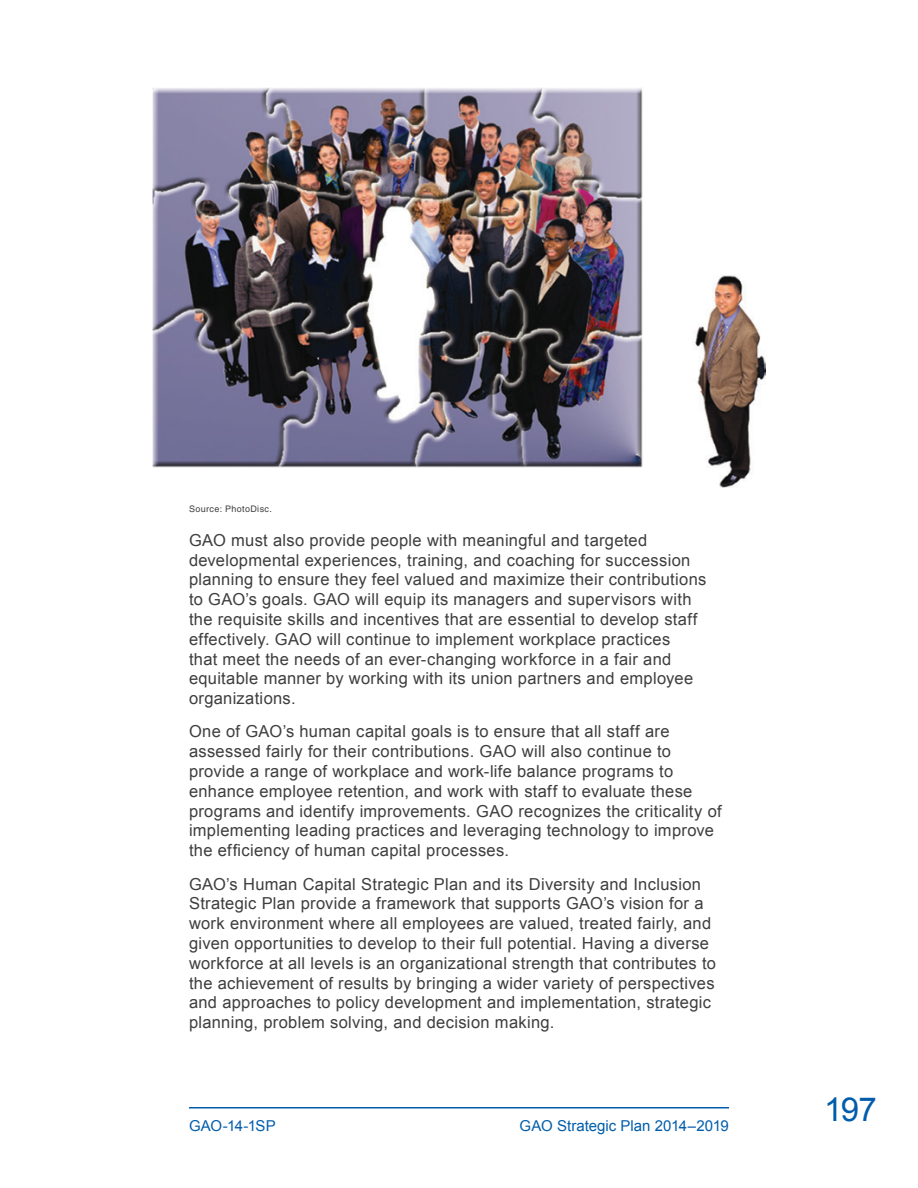
<style>
.page{position:relative;width:918px;height:1188px;background:#fff}
.page>*{position:absolute;margin:0;border:0;box-sizing:border-box;transform-origin:0 0}
.t1{font:33px "Arial";color:#015dab}
.SO_Body_1_no_bold{font:16.5px/19.8px "Arial";letter-spacing:.02em;color:#3e3e3f}
.t2{font:15px "Arial";color:#015dab}
.Source{font:9px "Helvetica";letter-spacing:.045em;color:#3e3e3f}
</style>
<div class="page">
<hr style="left:189px;top:1107px;width:540px;height:1px;background:#015dab">
<img style="left:153px;top:88px;width:612px;height:399px">
<p class="Source" style="left:189px;top:504px;width:84px">Source: PhotoDisc.</p>
<p class="SO_Body_1_no_bold" style="left:189px;top:530px;width:519px">GAO must also provide people with meaningful and targeted developmental experiences, training, and coaching for succession planning to ensure they feel valued and maximize their contributions to GAO’s goals. GAO will equip its managers and supervisors with the requisite skills and incentives that are essential to develop staff effectively. GAO will continue to implement workplace practices<br>that meet the needs of an ever-changing workforce in a fair and equitable manner by working with its union partners and employee organizations.</p>
<p class="SO_Body_1_no_bold" style="left:189px;top:722px;width:534px">One of GAO’s human capital goals is to ensure that all staff are assessed fairly for their contributions. GAO will also continue to provide a range of workplace and work-life balance programs to enhance employee retention, and work with staff to evaluate these programs and identify improvements. GAO recognizes the criticality of implementing leading practices and leveraging technology to improve the efficiency of human capital processes.</p>
<p class="SO_Body_1_no_bold" style="left:189px;top:874px;width:529px">GAO’s Human Capital Strategic Plan and its Diversity and Inclusion Strategic Plan provide a framework that supports GAO’s vision for a work environment where all employees are valued, treated fairly, and given opportunities to develop to their full potential. Having a diverse workforce at all levels is an organizational strength that contributes to the achievement of results by bringing a wider variety of perspectives and approaches to policy development and implementation, strategic planning, problem solving, and decision making.</p>
<p class="t2" style="left:189px;top:1116px;width:88px">GAO-14-1SP</p>
<p class="t2" style="left:520px;top:1116px;width:211px">GAO Strategic Plan 2014–2019</p>
<h1 class="t1" style="left:824px;top:1088px;width:54px">197</h1>
</div>
